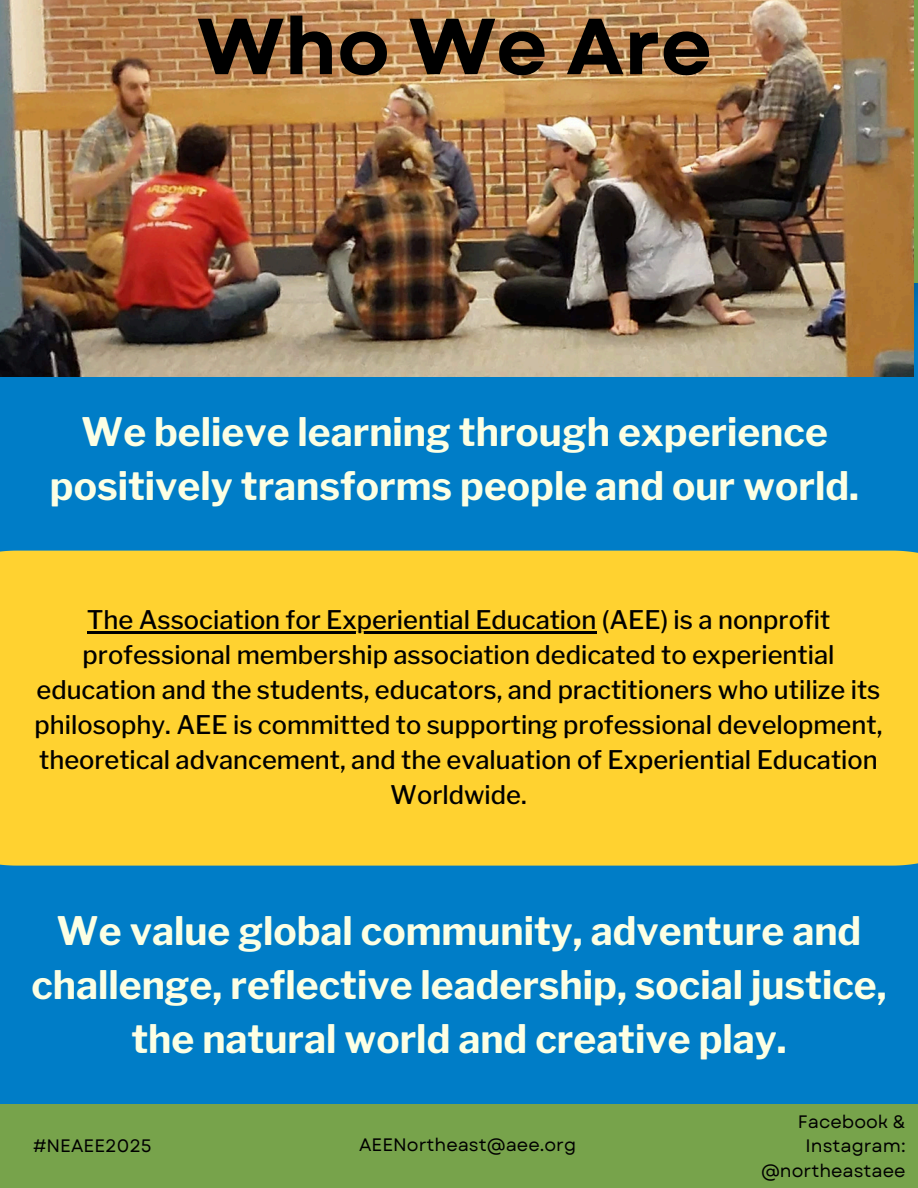
<style>
.page{position:relative;width:918px;height:1188px;background:#007dc7}
.page>*{position:absolute;margin:0;border:0;box-sizing:border-box;transform-origin:0 0}
.t1{font:700 79.35px "Garet";color:#000}
.t2{font:700 39px/54px "Libre Franklin";color:#fcffe4;text-align:center}
.t3{font:500 25.5px/34.8px "Libre Franklin";color:#000;text-align:center}
.t4{font:18px/24.3px "Garet";color:#000;text-align:right}
</style>
<div class="page">
<div style="left:0;top:1104px;width:918px;height:84px;background:#77a34b"></div>
<div style="left:0;top:551px;width:918px;height:315px;background:#ffd230"></div>
<img style="left:0;top:0;width:914px;height:376px">
<hr style="left:87px;top:632px;width:510px;height:2px;background:#000">
<p class="t1" style="left:197px;top:-11px;width:517px">Who We Are</p>
<h1 class="t2" style="left:50px;top:405px;width:811px">We believe learning through experience positively transforms people and our world.</h1>
<p class="t3" style="left:35px;top:603px;width:849px">The Association for Experiential Education (AEE) is a nonprofit professional membership association dedicated to experiential education and the students, educators, and practitioners who utilize its philosophy. AEE is committed to supporting professional development, theoretical advancement, and the evaluation of Experiential Education Worldwide.</p>
<h2 class="t2" style="left:31px;top:904px;width:857px">We value global community, adventure and challenge, reflective leadership, social justice, the natural world and creative play.</h2>
<h2 class="t4" style="left:33px;top:1134px;width:120px">#NEAEE2025</h2>
<p class="t4" style="left:359px;top:1132px;width:219px">AEENortheast@aee.org</p>
<h3 class="t4" style="left:761px;top:1110px;width:146px">Facebook &amp;<br>Instagram: @northeastaee</h3>
</div>
